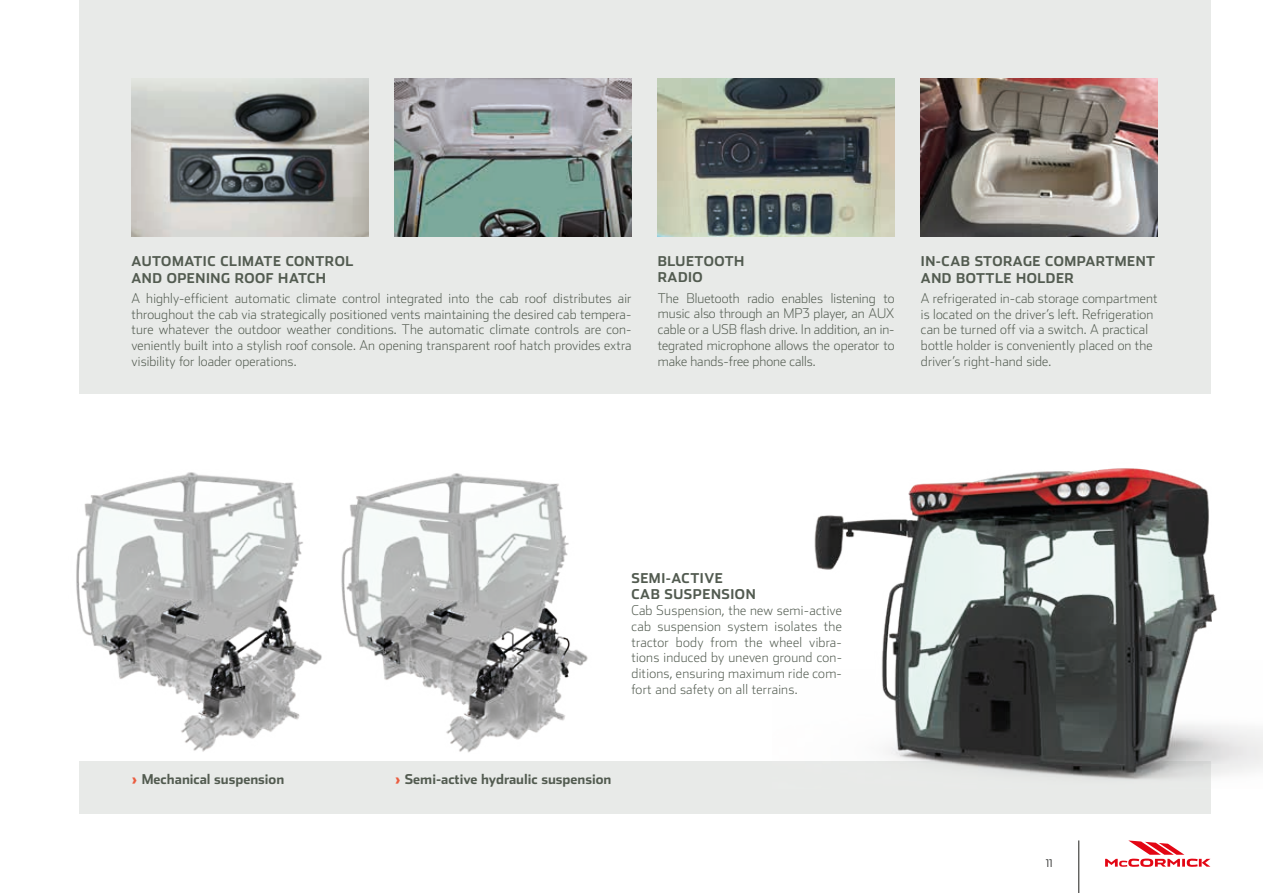
<style>
.page{position:relative;width:1263px;height:893px;background:#fff}
.page>*{position:absolute;margin:0;border:0;box-sizing:border-box;transform-origin:0 0}
.t1{font:200 13.5px/15.8px "Stainless";letter-spacing:.01em;color:#525b50;text-align:justify}
.t2{font:700 13.5px/16.5px "Stainless";letter-spacing:.04em;color:#525b50}
.t3{font:700 13.5px "Stainless";color:#525b50}
.t4{font:300 10.5px "Stainless";color:#1d1d1b}
.s1{font-weight:900;font-size:15px;color:#eb5d40}
</style>
<div class="page">
<div style="left:79px;top:0;width:1131px;height:394px;background:#e8eae8"></div>
<div style="left:79px;top:762px;width:1131px;height:52px;background:#e8eae8"></div>
<svg style="left:1105px;top:840px;width:105px;height:27px"></svg>
<hr style="left:1078px;top:840px;width:1px;height:53px;background:#1d1d1b">
<img style="left:772px;top:468px;width:491px;height:320px">
<img style="left:76px;top:472px;width:246px;height:280px">
<img style="left:341px;top:473px;width:247px;height:280px">
<img style="left:395px;top:79px;width:236px;height:157px">
<img style="left:132px;top:79px;width:236px;height:157px">
<img style="left:921px;top:79px;width:237px;height:157px">
<img style="left:658px;top:79px;width:237px;height:157px">
<p class="t2" style="left:132px;top:253px;width:223px">AUTOMATIC CLIMATE CONTROL<br>AND OPENING ROOF HATCH</p>
<p class="t1" style="left:132px;top:290px;width:501px">A highly-efficient automatic climate control integrated into the cab roof distributes air throughout the cab via strategically positioned vents maintaining the desired cab tempera&shy;ture whatever the outdoor weather conditions. The automatic climate controls are con&shy;veniently built into a stylish roof console. An opening transparent roof hatch provides extra visibility for loader operations.</p>
<p class="t2" style="left:658px;top:253px;width:88px">BLUETOOTH<br>RADIO</p>
<p class="t1" style="left:658px;top:290px;width:238px">The Bluetooth radio enables listening to music also through an MP3 player, an AUX cable or a USB flash drive. In addition, an in&shy;tegrated microphone allows the operator to make hands-free phone calls.</p>
<p class="t2" style="left:921px;top:253px;width:236px">IN-CAB STORAGE COMPARTMENT<br>AND BOTTLE HOLDER</p>
<p class="t1" style="left:921px;top:290px;width:238px;text-align:left">A refrigerated in-cab storage compartment is located on the driver’s left. Refrigeration can be turned off via a switch. A practical bottle holder is conveniently placed on the driver’s right-hand side.</p>
<p class="t2" style="left:631px;top:569px;width:126px">SEMI-ACTIVE<br>CAB SUSPENSION</p>
<p class="t1" style="left:631px;top:602px;width:212px">Cab Suspension, the new semi-active cab suspension system isolates the tractor body from the wheel vibra&shy;tions induced by uneven ground con&shy;ditions, ensuring maximum ride com&shy;fort and safety on all terrains.</p>
<p class="t3" style="left:132px;top:770px;width:154px"><span class="s1">›</span> Mechanical suspension</p>
<p class="t3" style="left:395px;top:770px;width:218px"><span class="s1">›</span> Semi-active hydraulic suspension</p>
<p class="t4" style="left:1046px;top:857px;width:8px">11</p>
</div>
